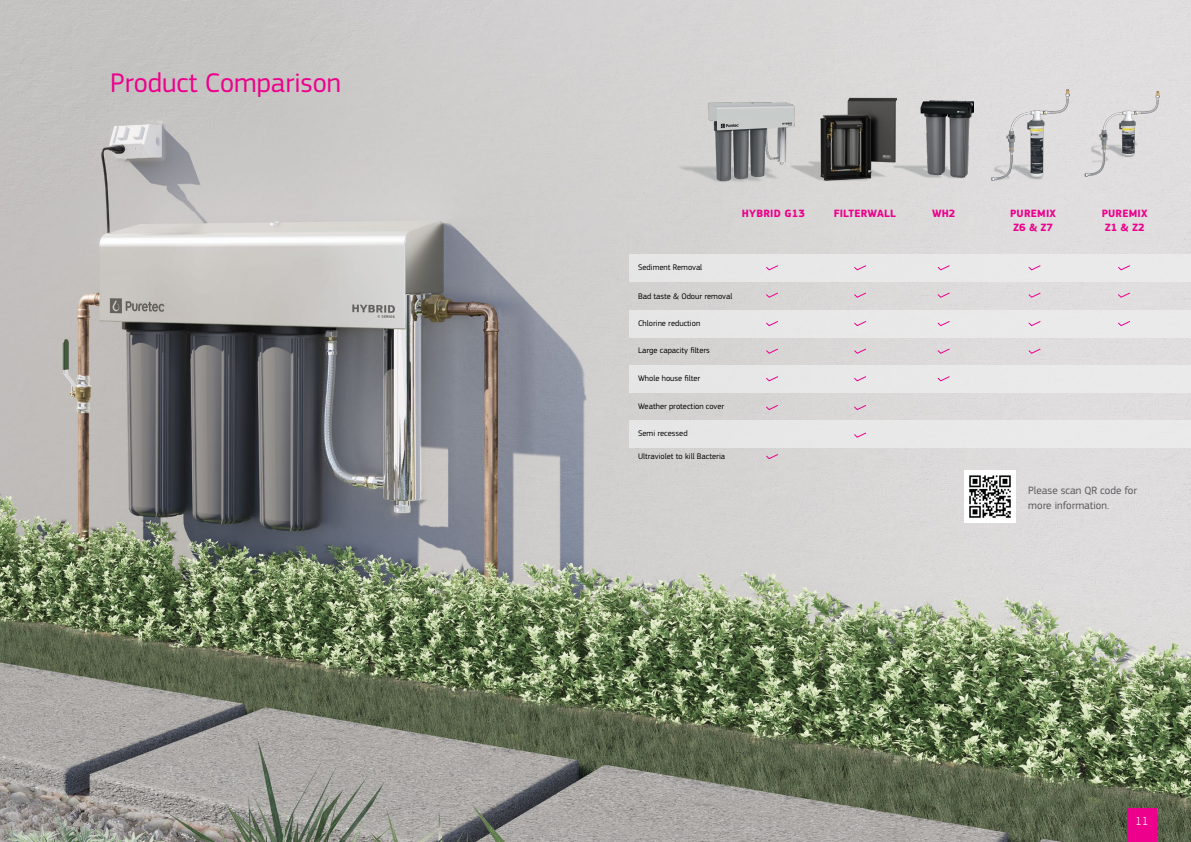
<style>
.page{position:relative;width:1191px;height:842px;background:#fff}
.page>*{position:absolute;margin:0;border:0;box-sizing:border-box;transform-origin:0 0}
.t1{font:28px "PF Square Sans Pro";color:#ec008c}
.t2{font:300 12px "PF Square Sans Pro";color:#fff}
.t3{font:700 11px/14.7px "PF Square Sans Pro";letter-spacing:.02em;color:#ec008c}
.t4{font:11px/15px "PF Square Sans Pro";color:#58595b}
.t5{font:8.4px "PF Square Sans Pro";color:#000}
</style>
<div class="page">
<img style="left:0;top:0;width:1191px;height:842px">
<img style="left:897px;top:96px;width:76px;height:87px">
<img style="left:655px;top:92px;width:146px;height:95px">
<img style="left:1083px;top:92px;width:76px;height:85px">
<img style="left:982px;top:90px;width:87px;height:91px">
<div style="left:629px;top:255px;width:562px;height:27px;background:#e9e9e9"></div>
<div style="left:629px;top:310px;width:562px;height:27px;background:#e9e8e9"></div>
<div style="left:629px;top:365px;width:562px;height:28px;background:#e9e8e9"></div>
<div style="left:629px;top:420px;width:562px;height:28px;background:#e9e8e9"></div>
<svg style="left:937px;top:265px;width:13px;height:6px"></svg>
<svg style="left:937px;top:292px;width:13px;height:6px"></svg>
<svg style="left:937px;top:348px;width:13px;height:6px"></svg>
<svg style="left:937px;top:376px;width:13px;height:6px"></svg>
<svg style="left:1118px;top:265px;width:12px;height:6px"></svg>
<svg style="left:1117px;top:292px;width:13px;height:6px"></svg>
<svg style="left:1118px;top:321px;width:12px;height:5px"></svg>
<svg style="left:1028px;top:265px;width:13px;height:6px"></svg>
<svg style="left:1028px;top:292px;width:13px;height:6px"></svg>
<svg style="left:1028px;top:348px;width:13px;height:6px"></svg>
<svg style="left:1028px;top:321px;width:13px;height:5px"></svg>
<svg style="left:937px;top:321px;width:13px;height:5px"></svg>
<svg style="left:854px;top:265px;width:12px;height:6px"></svg>
<svg style="left:853px;top:292px;width:13px;height:6px"></svg>
<svg style="left:853px;top:348px;width:13px;height:6px"></svg>
<svg style="left:853px;top:404px;width:13px;height:6px"></svg>
<svg style="left:854px;top:376px;width:12px;height:6px"></svg>
<svg style="left:854px;top:432px;width:12px;height:6px"></svg>
<svg style="left:854px;top:321px;width:12px;height:5px"></svg>
<svg style="left:766px;top:265px;width:12px;height:6px"></svg>
<svg style="left:765px;top:292px;width:13px;height:6px"></svg>
<svg style="left:765px;top:348px;width:13px;height:6px"></svg>
<svg style="left:765px;top:454px;width:13px;height:6px"></svg>
<svg style="left:766px;top:376px;width:12px;height:6px"></svg>
<svg style="left:765px;top:404px;width:13px;height:6px"></svg>
<svg style="left:766px;top:321px;width:12px;height:5px"></svg>
<img style="left:774px;top:86px;width:123px;height:98px">
<img style="left:964px;top:471px;width:51px;height:51px">
<div style="left:1127px;top:808px;width:30px;height:34px;background:#ec008c"></div>
<h1 class="t1" style="left:110px;top:66px;width:232px">Product Comparison</h1>
<h3 class="t3" style="left:742px;top:206px;width:64px">HYBRID G13</h3>
<h3 class="t3" style="left:833px;top:206px;width:64px">FILTERWALL</h3>
<h3 class="t3" style="left:932px;top:206px;width:25px">WH2</h3>
<h3 class="t3" style="left:1010px;top:206px;width:47px">PUREMIX<br>Z6 &amp; Z7</h3>
<h3 class="t3" style="left:1101px;top:206px;width:47px">PUREMIX<br>Z1 &amp; Z2</h3>
<p class="t5" style="left:638px;top:263px;width:66px">Sediment Removal</p>
<p class="t5" style="left:638px;top:291px;width:96px">Bad taste &amp; Odour removal</p>
<p class="t5" style="left:638px;top:319px;width:64px">Chlorine reduction</p>
<p class="t5" style="left:638px;top:345px;width:73px">Large capacity filters</p>
<p class="t5" style="left:638px;top:373px;width:64px">Whole house filter</p>
<p class="t5" style="left:638px;top:401px;width:88px">Weather protection cover</p>
<p class="t5" style="left:638px;top:428px;width:51px">Semi recessed</p>
<p class="t5" style="left:638px;top:452px;width:89px">Ultraviolet to kill Bacteria</p>
<h3 class="t4" style="left:1028px;top:483px;width:110px">Please scan QR code for more information.</h3>
<h2 class="t2" style="left:1135px;top:814px;width:14px">11</h2>
</div>
